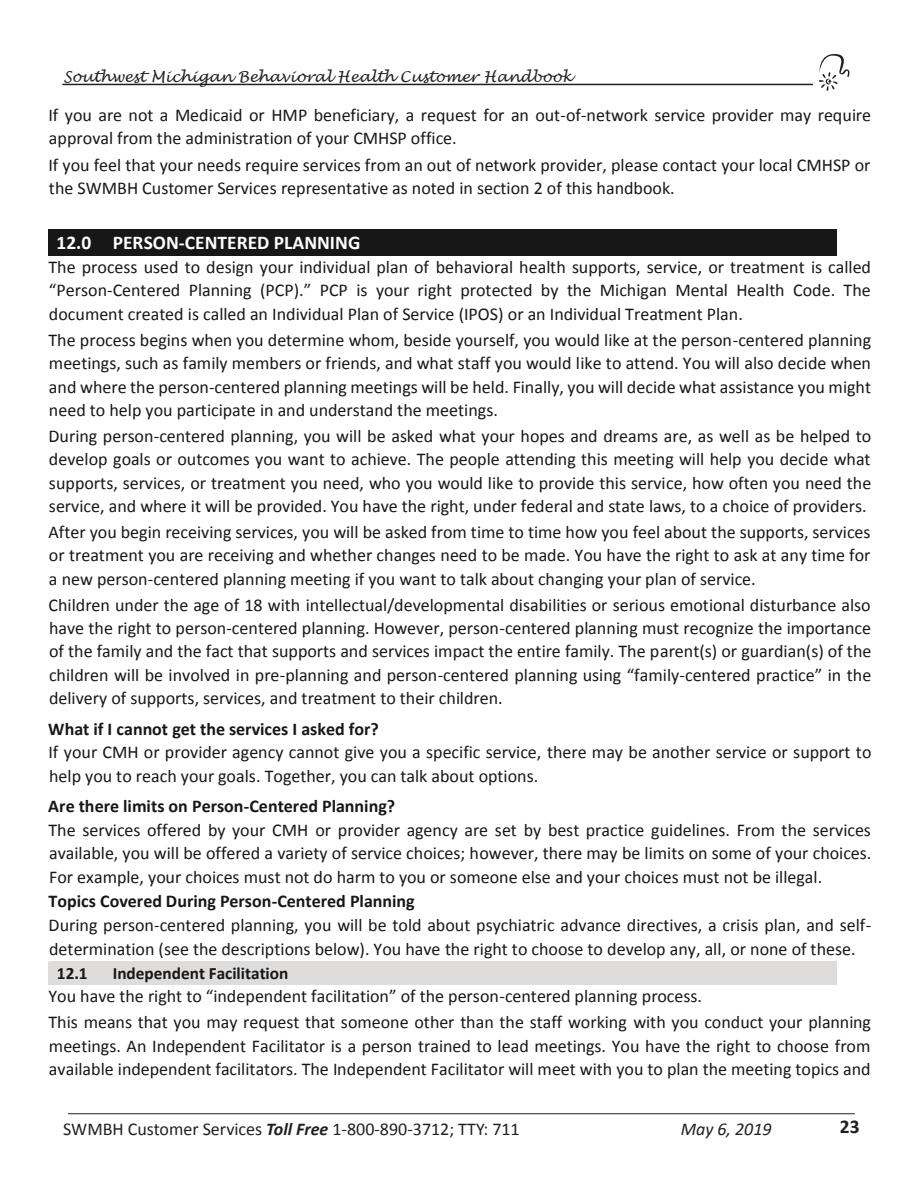
<style>
.page{position:relative;width:918px;height:1188px;background:#fff}
.page>*{position:absolute;margin:0;border:0;box-sizing:border-box;transform-origin:0 0}
.t1{font:700 19.5px "Calibri";color:#fffefd}
.t2{font:700 19.5px "Calibri";color:#231f20}
.t3{font:18px/23.2px "Calibri";color:#181717}
.t4{font:700 18px "Calibri";color:#181717}
.t5{font:18px "Calibri";color:#231f20}
.t6{font:italic 18px "Calibri";color:#231f20}
.t7{font:700 17.25px "Calibri";color:#181717}
.t8{font:italic 15px "Lucida Handwriting";color:#231f20}
.s1{font-weight:700;font-style:italic}
</style>
<div class="page">
<hr style="left:62px;top:84px;width:751px;height:1px;background:#231f20">
<svg style="left:819px;top:54px;width:31px;height:37px"></svg>
<hr style="left:68px;top:1113px;width:787px;height:1px;background:#231f20">
<div style="left:49px;top:229px;width:64px;height:27px;background:#181717"></div>
<div style="left:113px;top:230px;width:715px;height:26px;background:#181717"></div>
<hr style="left:113px;top:229px;width:724px;height:1px;background:#181717">
<div style="left:49px;top:961px;width:64px;height:24px;background:#dedddc"></div>
<div style="left:113px;top:962px;width:715px;height:23px;background:#dedddc"></div>
<hr style="left:113px;top:961px;width:724px;height:1px;background:#dedddc">
<p class="t8" style="left:63px;top:68px;width:510px">Southwest Michigan Behavioral Health Customer Handbook</p>
<p class="t3" style="left:48px;top:103px;width:824px">If you are not a Medicaid or HMP beneficiary, a request for an out-of-network service provider may require approval from the administration of your CMHSP office.</p>
<p class="t3" style="left:48px;top:152px;width:824px">If you feel that your needs require services from an out of network provider, please contact your local CMHSP or the SWMBH Customer Services representative as noted in section 2 of this handbook.</p>
<p class="t1" style="left:57px;top:229px;width:305px">12.0 PERSON-CENTERED PLANNING</p>
<p class="t3" style="left:48px;top:255px;width:824px;text-align:justify">The process used to design your individual plan of behavioral health supports, service, or treatment is called “Person-Centered Planning (PCP).” PCP is your right protected by the Michigan Mental Health Code. The document created is called an Individual Plan of Service (IPOS) or an Individual Treatment Plan.</p>
<p class="t3" style="left:48px;top:328px;width:824px;text-align:justify">The process begins when you determine whom, beside yourself, you would like at the person-centered planning meetings, such as family members or friends, and what staff you would like to attend. You will also decide when and where the person-centered planning meetings will be held. Finally, you will decide what assistance you might need to help you participate in and understand the meetings.</p>
<p class="t3" style="left:48px;top:424px;width:824px;text-align:justify">During person-centered planning, you will be asked what your hopes and dreams are, as well as be helped to develop goals or outcomes you want to achieve. The people attending this meeting will help you decide what supports, services, or treatment you need, who you would like to provide this service, how often you need the service, and where it will be provided. You have the right, under federal and state laws, to a choice of providers.</p>
<p class="t3" style="left:48px;top:520px;width:824px;text-align:justify">After you begin receiving services, you will be asked from time to time how you feel about the supports, services or treatment you are receiving and whether changes need to be made. You have the right to ask at any time for a new person-centered planning meeting if you want to talk about changing your plan of service.</p>
<p class="t3" style="left:48px;top:592px;width:824px;text-align:justify">Children under the age of 18 with intellectual/developmental disabilities or serious emotional disturbance also have the right to person-centered planning. However, person-centered planning must recognize the importance of the family and the fact that supports and services impact the entire family. The parent(s) or guardian(s) of the children will be involved in pre-planning and person-centered planning using “family-centered practice” in the delivery of supports, services, and treatment to their children.</p>
<p class="t4" style="left:48px;top:716px;width:332px">What if I cannot get the services I asked for?</p>
<p class="t3" style="left:48px;top:740px;width:825px">If your CMH or provider agency cannot give you a specific service, there may be another service or support to help you to reach your goals. Together, you can talk about options.</p>
<p class="t4" style="left:48px;top:794px;width:348px">Are there limits on Person-Centered Planning?</p>
<p class="t3" style="left:49px;top:818px;width:824px;text-align:justify">The services offered by your CMH or provider agency are set by best practice guidelines. From the services available, you will be offered a variety of service choices; however, there may be limits on some of your choices.<br>For example, your choices must not do harm to you or someone else and your choices must not be illegal.</p>
<p class="t4" style="left:49px;top:888px;width:368px">Topics Covered During Person-Centered Planning</p>
<p class="t3" style="left:49px;top:913px;width:824px">During person-centered planning, you will be told about psychiatric advance directives, a crisis plan, and self&shy;determination (see the descriptions below). You have the right to choose to develop any, all, or none of these.</p>
<p class="t7" style="left:57px;top:961px;width:32px">12.1</p>
<p class="t7" style="left:113px;top:961px;width:177px">Independent Facilitation</p>
<p class="t3" style="left:48px;top:982px;width:824px;line-height:26.2px">You have the right to “independent facilitation” of the person-centered planning process.<br>This means that you may request that someone other than the staff working with you conduct your planning</p>
<p class="t3" style="left:49px;top:1033px;width:823px">meetings. An Independent Facilitator is a person trained to lead meetings. You have the right to choose from available independent facilitators. The Independent Facilitator will meet with you to plan the meeting topics and</p>
<p class="t5" style="left:63px;top:1117px;width:458px">SWMBH Customer Services <span class="s1">Toll Free</span> 1-800-890-3712; TTY: 711</p>
<p class="t6" style="left:681px;top:1116px;width:92px">May 6, 2019</p>
<p class="t2" style="left:840px;top:1113px;width:21px">23</p>
</div>
